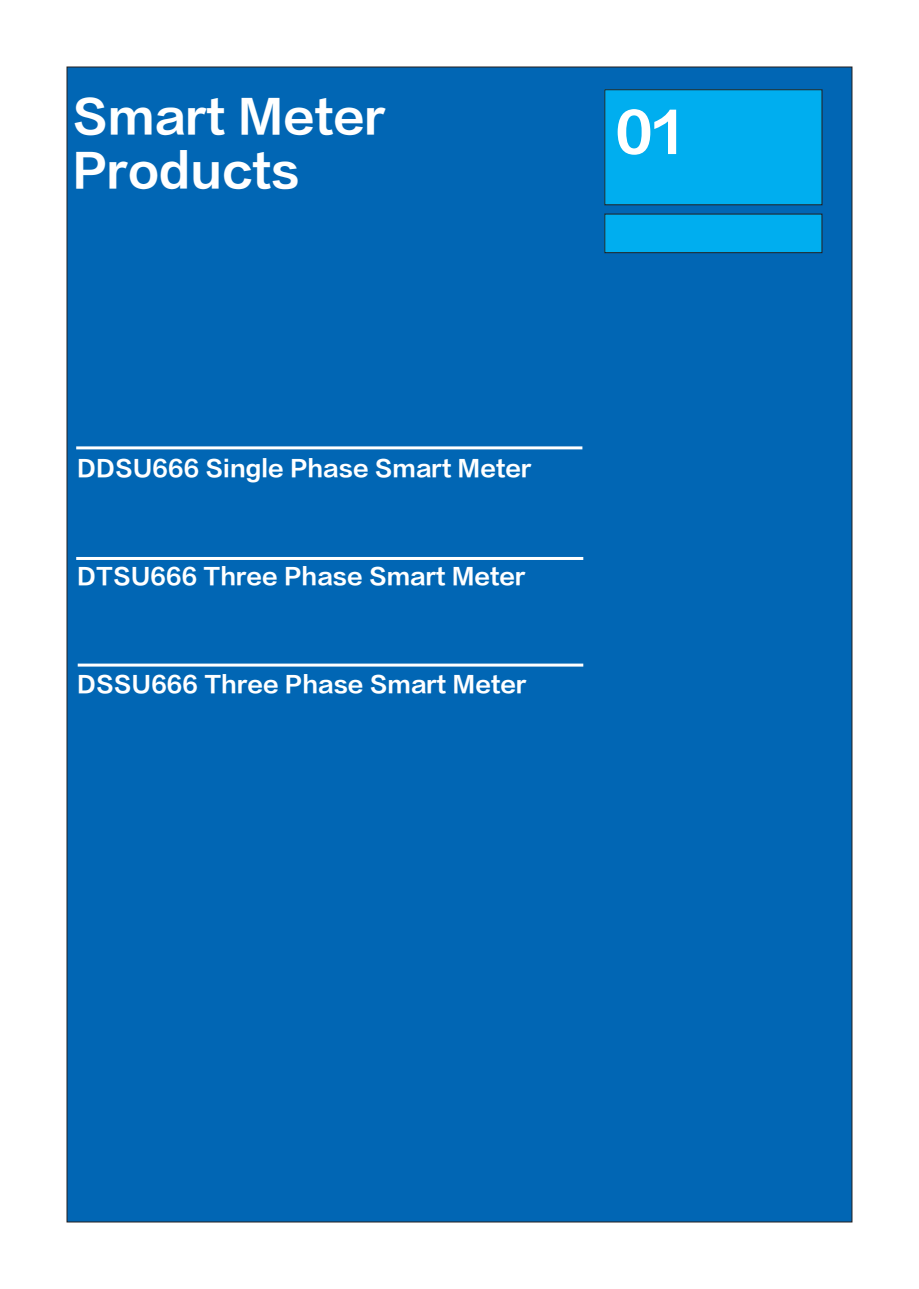
<style>
.page{position:relative;width:919px;height:1289px;background:#fff}
.page>*{position:absolute;margin:0;border:0;box-sizing:border-box;transform-origin:0 0}
.段落样式1{font:54px "FZLTCHJW GB1 0";color:#fff}
.段落样式1-2{font:45px "FZLTCHJW GB1 0";color:#fff}
.段落样式1-3{font:22.5px "FZLTCHJW GB1 0";color:#fff}
</style>
<div class="page">
<div style="left:67px;top:67px;width:784px;height:1154px;background:#0166b4"></div>
<div style="left:604px;top:90px;width:217px;height:115px;background:#00aeef"></div>
<div style="left:604px;top:89px;width:218px;height:116px;border:1px solid #231f20"></div>
<div style="left:604px;top:214px;width:217px;height:39px;background:#00aeef"></div>
<div style="left:604px;top:214px;width:218px;height:39px;border:1px solid #231f20"></div>
<hr style="left:76px;top:446px;width:506px;height:3px;background:#fff">
<hr style="left:76px;top:557px;width:507px;height:3px;background:#fff">
<hr style="left:78px;top:663px;width:505px;height:3px;background:#fff">
<p class="段落样式1-2" style="left:72px;top:92px;width:315px">Smart Meter</p>
<p class="段落样式1-2" style="left:72px;top:146px;width:229px">Products</p>
<p class="段落样式1" style="left:615px;top:102px;width:69px">01</p>
<p class="段落样式1-3" style="left:77px;top:455px;width:455px">DDSU666 Single Phase Smart Meter</p>
<p class="段落样式1-3" style="left:77px;top:563px;width:450px">DTSU666 Three Phase Smart Meter</p>
<p class="段落样式1-3" style="left:77px;top:671px;width:450px">DSSU666 Three Phase Smart Meter</p>
</div>
